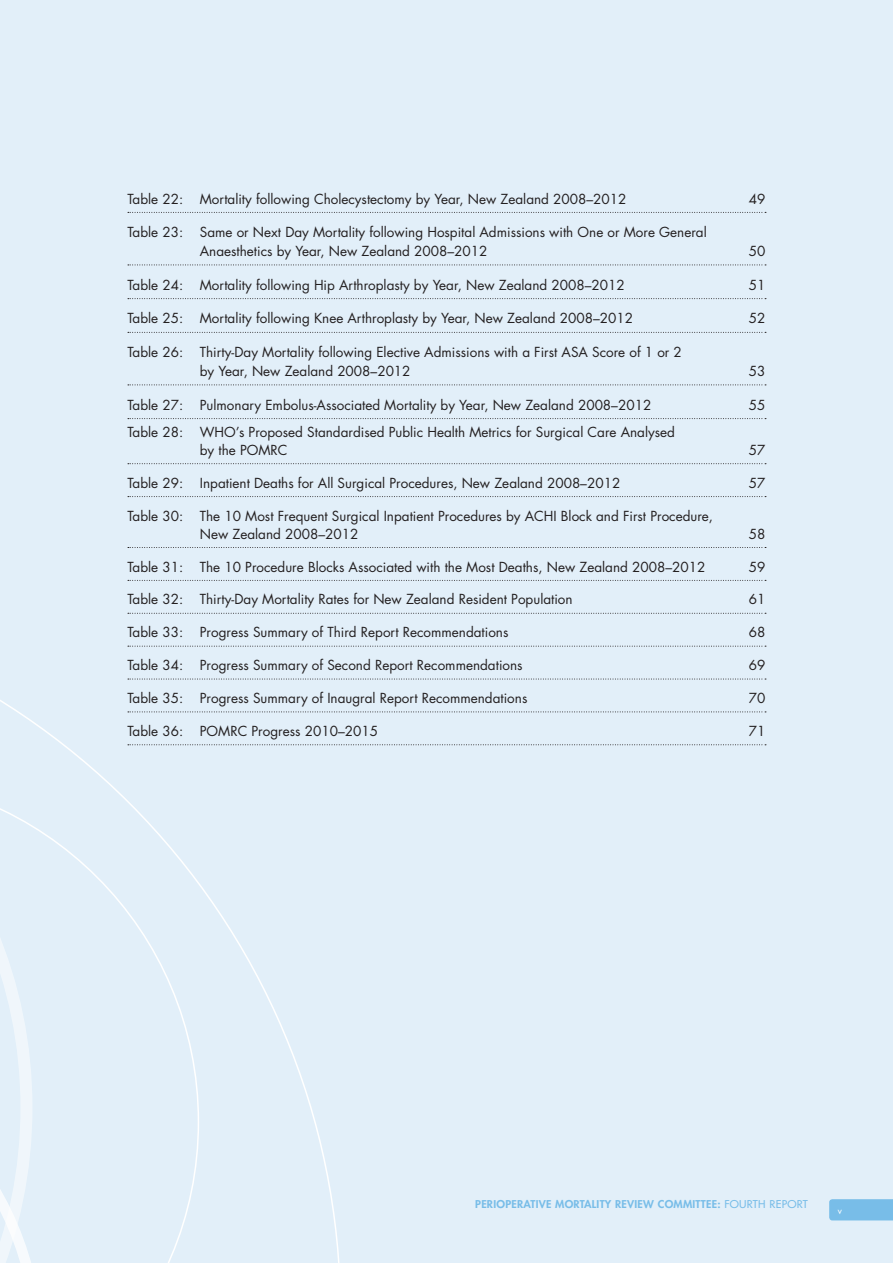
<style>
.page{position:relative;width:893px;height:1263px;background:#e2eff9}
.page>*{position:absolute;margin:0;border:0;box-sizing:border-box;transform-origin:0 0}
.BodyText{font:13.5px/18.9px "Futura Std";color:#231f20}
.t1{font:800 10.5px "Futura Std";letter-spacing:.025em;color:#78bde8;scale:1.05 1}
.t2{font:9px "Futura Std";color:#fff}
.s1{font-weight:500}
</style>
<div class="page">
<svg style="left:43px;top:612px;width:297px;height:651px"></svg>
<svg style="left:0;top:775px;width:199px;height:488px"></svg>
<svg style="left:829px;top:1199px;width:64px;height:21px"></svg>
<svg style="left:128px;top:212px;width:638px;height:1px"></svg>
<svg style="left:128px;top:265px;width:638px;height:1px"></svg>
<svg style="left:128px;top:298px;width:638px;height:1px"></svg>
<svg style="left:128px;top:332px;width:638px;height:1px"></svg>
<svg style="left:128px;top:384px;width:638px;height:1px"></svg>
<svg style="left:128px;top:418px;width:638px;height:1px"></svg>
<svg style="left:128px;top:463px;width:638px;height:1px"></svg>
<svg style="left:128px;top:496px;width:638px;height:1px"></svg>
<svg style="left:128px;top:547px;width:638px;height:1px"></svg>
<svg style="left:128px;top:580px;width:638px;height:1px"></svg>
<svg style="left:128px;top:613px;width:638px;height:1px"></svg>
<svg style="left:128px;top:646px;width:638px;height:1px"></svg>
<svg style="left:128px;top:679px;width:638px;height:1px"></svg>
<svg style="left:128px;top:711px;width:638px;height:1px"></svg>
<svg style="left:128px;top:744px;width:638px;height:1px"></svg>
<p class="BodyText" style="left:128px;top:189px;width:500px">Table 22: Mortality following Cholecystectomy by Year, New Zealand 2008–2012</p>
<p class="BodyText" style="left:749px;top:189px;width:18px">49</p>
<p class="BodyText" style="left:200px;top:223px;width:508px;text-indent:-72px">Table 23: Same or Next Day Mortality following Hospital Admissions with One or More General<br>Anaesthetics by Year, New Zealand 2008–2012</p>
<p class="BodyText" style="left:749px;top:242px;width:18px">50</p>
<p class="BodyText" style="left:128px;top:275px;width:499px">Table 24: Mortality following Hip Arthroplasty by Year, New Zealand 2008–2012</p>
<p class="BodyText" style="left:749px;top:275px;width:18px">51</p>
<p class="BodyText" style="left:128px;top:309px;width:507px">Table 25: Mortality following Knee Arthroplasty by Year, New Zealand 2008–2012</p>
<p class="BodyText" style="left:749px;top:309px;width:18px">52</p>
<p class="BodyText" style="left:200px;top:343px;width:484px;text-indent:-72px">Table 26: Thirty-Day Mortality following Elective Admissions with a First ASA Score of 1 or 2 by Year, New Zealand 2008–2012</p>
<p class="BodyText" style="left:749px;top:362px;width:18px">53</p>
<p class="BodyText" style="left:128px;top:395px;width:525px">Table 27: Pulmonary Embolus-Associated Mortality by Year, New Zealand 2008–2012</p>
<p class="BodyText" style="left:749px;top:395px;width:18px">55</p>
<p class="BodyText" style="left:200px;top:423px;width:477px;line-height:18px;text-indent:-72px">Table 28: WHO’s Proposed Standardised Public Health Metrics for Surgical Care Analysed by the POMRC</p>
<p class="BodyText" style="left:749px;top:441px;width:18px">57</p>
<p class="BodyText" style="left:128px;top:473px;width:494px">Table 29: Inpatient Deaths for All Surgical Procedures, New Zealand 2008–2012</p>
<p class="BodyText" style="left:749px;top:473px;width:18px">57</p>
<p class="BodyText" style="left:200px;top:507px;width:515px;line-height:18px;text-indent:-72px">Table 30: The 10 Most Frequent Surgical Inpatient Procedures by ACHI Block and First Procedure,<br>New Zealand 2008–2012</p>
<p class="BodyText" style="left:749px;top:524px;width:18px">58</p>
<p class="BodyText" style="left:128px;top:557px;width:579px">Table 31: The 10 Procedure Blocks Associated with the Most Deaths, New Zealand 2008–2012</p>
<p class="BodyText" style="left:749px;top:557px;width:18px">59</p>
<p class="BodyText" style="left:128px;top:590px;width:447px">Table 32: Thirty-Day Mortality Rates for New Zealand Resident Population</p>
<p class="BodyText" style="left:749px;top:590px;width:18px">61</p>
<p class="BodyText" style="left:128px;top:623px;width:382px">Table 33: Progress Summary of Third Report Recommendations</p>
<p class="BodyText" style="left:749px;top:623px;width:18px">68</p>
<p class="BodyText" style="left:128px;top:656px;width:397px">Table 34: Progress Summary of Second Report Recommendations</p>
<p class="BodyText" style="left:749px;top:656px;width:18px">69</p>
<p class="BodyText" style="left:128px;top:689px;width:401px">Table 35: Progress Summary of Inaugral Report Recommendations</p>
<p class="BodyText" style="left:749px;top:689px;width:18px">70</p>
<p class="BodyText" style="left:128px;top:722px;width:252px">Table 36: POMRC Progress 2010–2015</p>
<p class="BodyText" style="left:749px;top:722px;width:18px">71</p>
<p class="t1" style="left:475px;top:1197px;width:318px">PERIOPERATIVE MORTALITY REVIEW COMMITTEE: <span class="s1">FOURTH REPORT</span></p>
<p class="t2" style="left:838px;top:1205px;width:6px">v</p>
</div>
